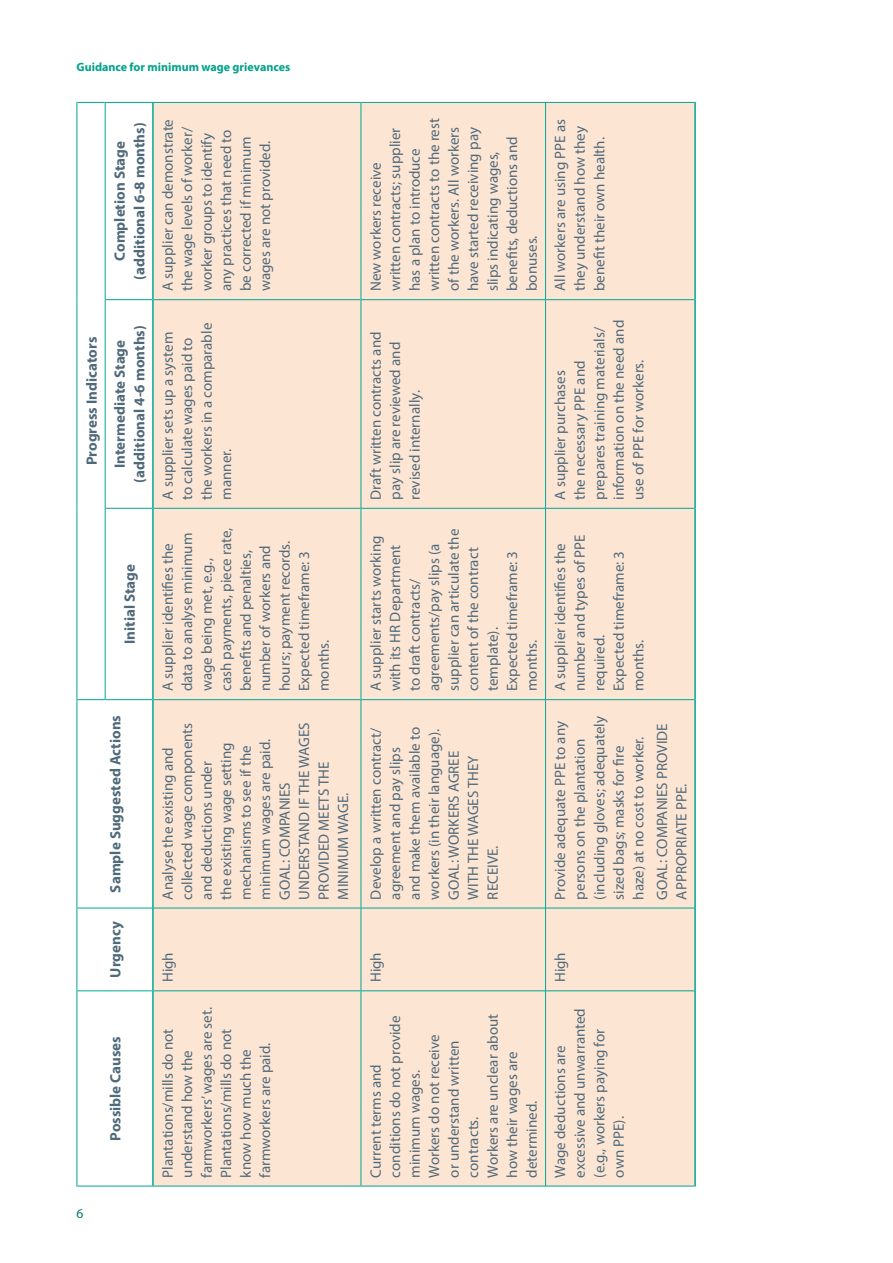
<style>
.page{position:relative;width:893px;height:1263px;background:#fff}
.page>*{position:absolute;margin:0;border:0;box-sizing:border-box;transform-origin:0 0}
.Column_1{font:15px/19.5px "Myriad Pro";color:#506a7a}
.Table_Header{font:700 15px/19.5px "Myriad Pro";color:#506a7a;text-align:center}
.t1{font:13.5px "Myriad Pro";color:#007968}
.t2{font:700 12px "Myriad Pro";color:#00a289}
</style>
<div class="page">
<div style="left:154px;top:103px;width:540px;height:1083px;background:#fde5d4"></div>
<hr style="left:77px;top:991px;width:1px;height:195px;background:#00a694">
<svg style="left:77px;top:1186px;width:28px;height:1px"></svg>
<hr style="left:77px;top:908px;width:1px;height:83px;background:#00a694">
<svg style="left:77px;top:990px;width:28px;height:1px"></svg>
<hr style="left:77px;top:700px;width:1px;height:208px;background:#00a694">
<svg style="left:77px;top:908px;width:28px;height:1px"></svg>
<hr style="left:77px;top:508px;width:1px;height:192px;background:#00a694">
<svg style="left:77px;top:699px;width:28px;height:1px"></svg>
<hr style="left:77px;top:300px;width:1px;height:208px;background:#00a694">
<hr style="left:77px;top:102px;width:1px;height:198px;background:#00a694">
<svg style="left:77px;top:102px;width:28px;height:1px"></svg>
<hr style="left:105px;top:1186px;width:48px;height:1px;background:#00a694">
<hr style="left:105px;top:990px;width:47px;height:1px;background:#00a694">
<hr style="left:105px;top:908px;width:47px;height:1px;background:#00a694">
<hr style="left:105px;top:508px;width:1px;height:192px;background:#00a694">
<hr style="left:106px;top:699px;width:46px;height:1px;background:#00a694">
<hr style="left:105px;top:300px;width:1px;height:208px;background:#00a694">
<hr style="left:106px;top:508px;width:46px;height:1px;background:#00a694">
<hr style="left:105px;top:102px;width:1px;height:198px;background:#00a694">
<hr style="left:106px;top:299px;width:46px;height:1px;background:#00a694">
<hr style="left:106px;top:102px;width:47px;height:1px;background:#00a694">
<hr style="left:153px;top:1186px;width:208px;height:1px;background:#00a694">
<hr style="left:154px;top:990px;width:207px;height:1px;background:#00a694">
<hr style="left:154px;top:908px;width:207px;height:1px;background:#00a694">
<hr style="left:154px;top:699px;width:207px;height:1px;background:#00a694">
<hr style="left:154px;top:508px;width:207px;height:1px;background:#00a694">
<hr style="left:154px;top:299px;width:207px;height:1px;background:#00a694">
<hr style="left:153px;top:102px;width:208px;height:1px;background:#00a694">
<hr style="left:361px;top:991px;width:1px;height:195px;background:#00a694">
<hr style="left:361px;top:1186px;width:184px;height:1px;background:#00a694">
<hr style="left:361px;top:908px;width:1px;height:83px;background:#00a694">
<hr style="left:361px;top:990px;width:184px;height:1px;background:#00a694">
<hr style="left:361px;top:700px;width:1px;height:208px;background:#00a694">
<hr style="left:361px;top:908px;width:184px;height:1px;background:#00a694">
<hr style="left:361px;top:508px;width:1px;height:192px;background:#00a694">
<hr style="left:361px;top:699px;width:184px;height:1px;background:#00a694">
<hr style="left:361px;top:300px;width:1px;height:208px;background:#00a694">
<hr style="left:361px;top:508px;width:184px;height:1px;background:#00a694">
<hr style="left:361px;top:102px;width:1px;height:198px;background:#00a694">
<hr style="left:361px;top:299px;width:184px;height:1px;background:#00a694">
<hr style="left:361px;top:102px;width:184px;height:1px;background:#00a694">
<hr style="left:545px;top:991px;width:1px;height:195px;background:#00a694">
<hr style="left:546px;top:1186px;width:148px;height:1px;background:#00a694">
<hr style="left:545px;top:908px;width:1px;height:83px;background:#00a694">
<hr style="left:546px;top:990px;width:148px;height:1px;background:#00a694">
<hr style="left:545px;top:700px;width:1px;height:208px;background:#00a694">
<hr style="left:546px;top:908px;width:148px;height:1px;background:#00a694">
<hr style="left:545px;top:508px;width:1px;height:192px;background:#00a694">
<hr style="left:546px;top:699px;width:148px;height:1px;background:#00a694">
<hr style="left:545px;top:300px;width:1px;height:208px;background:#00a694">
<hr style="left:546px;top:508px;width:148px;height:1px;background:#00a694">
<hr style="left:545px;top:102px;width:1px;height:198px;background:#00a694">
<hr style="left:546px;top:299px;width:148px;height:1px;background:#00a694">
<hr style="left:546px;top:102px;width:148px;height:1px;background:#00a694">
<hr style="left:152px;top:991px;width:2px;height:195px;background:#00a694">
<hr style="left:152px;top:908px;width:2px;height:83px;background:#00a694">
<hr style="left:152px;top:700px;width:2px;height:208px;background:#00a694">
<hr style="left:152px;top:508px;width:2px;height:192px;background:#00a694">
<hr style="left:152px;top:300px;width:2px;height:208px;background:#00a694">
<hr style="left:152px;top:103px;width:2px;height:197px;background:#00a694">
<hr style="left:694px;top:991px;width:2px;height:195px;background:#00a694">
<hr style="left:694px;top:908px;width:2px;height:83px;background:#00a694">
<hr style="left:694px;top:700px;width:2px;height:208px;background:#00a694">
<hr style="left:694px;top:508px;width:2px;height:192px;background:#00a694">
<hr style="left:694px;top:300px;width:2px;height:208px;background:#00a694">
<hr style="left:694px;top:102px;width:2px;height:198px;background:#00a694">
<p class="t2" style="left:77px;top:59px;width:215px">Guidance for minimum wage grievances</p>
<p class="Table_Header" style="left:110px;top:280px;width:159px;rotate:-90deg">Completion Stage (additional 6-8 months)</p>
<p class="Table_Header" style="left:81px;top:465px;width:130px;rotate:-90deg">Progress Indicators</p>
<p class="Table_Header" style="left:110px;top:482px;width:159px;rotate:-90deg">Intermediate Stage (additional 4-6 months)</p>
<p class="Table_Header" style="left:119px;top:644px;width:82px;rotate:-90deg">Initial Stage</p>
<p class="Table_Header" style="left:105px;top:892px;width:179px;rotate:-90deg">Sample Suggested Actions</p>
<p class="Table_Header" style="left:105px;top:977px;width:58px;rotate:-90deg">Urgency</p>
<p class="Table_Header" style="left:105px;top:1141px;width:106px;rotate:-90deg">Possible Causes</p>
<p class="t1" style="left:77px;top:1205px;width:8px">6</p>
<p class="Column_1" style="left:158px;top:291px;width:174px;rotate:-90deg">A supplier can demonstrate the wage levels of worker/ worker groups to identify any practices that need to be corrected if minimum wages are not provided.</p>
<p class="Column_1" style="left:158px;top:500px;width:178px;rotate:-90deg">A supplier sets up a system to calculate wages paid to the workers in a comparable manner.</p>
<p class="Column_1" style="left:158px;top:691px;width:165px;rotate:-90deg">A supplier identifies the data to analyse minimum wage being met, e.g., cash payments, piece rate, benefits and penalties, number of workers and hours; payment records.</p>
<p class="Column_1" style="left:294px;top:691px;width:142px;rotate:-90deg">Expected timeframe: 3 months.</p>
<p class="Column_1" style="left:158px;top:899px;width:178px;rotate:-90deg">Analyse the existing and collected wage components and deductions under<br>the existing wage setting mechanisms to see if the minimum wages are paid.</p>
<p class="Column_1" style="left:275px;top:899px;width:178px;rotate:-90deg">GOAL: COMPANIES<br>UNDERSTAND IF THE WAGES<br>PROVIDED MEETS THE<br>MINIMUM WAGE.</p>
<p class="Column_1" style="left:158px;top:982px;width:32px;rotate:-90deg">High</p>
<p class="Column_1" style="left:158px;top:1177px;width:172px;rotate:-90deg">Plantations/mills do not understand how the farmworkers’ wages are set.</p>
<p class="Column_1" style="left:216px;top:1177px;width:150px;rotate:-90deg">Plantations/mills do not know how much the farmworkers are paid.</p>
<p class="Column_1" style="left:366px;top:291px;width:174px;rotate:-90deg">New workers receive written contracts; supplier has a plan to introduce written contracts to the rest of the workers. All workers have started receiving pay slips indicating wages, benefits, deductions and bonuses.</p>
<p class="Column_1" style="left:366px;top:500px;width:170px;rotate:-90deg">Draft written contracts and pay slip are reviewed and revised internally.</p>
<p class="Column_1" style="left:366px;top:691px;width:164px;rotate:-90deg">A supplier starts working with its HR Department to draft contracts/ agreements/pay slips (a supplier can articulate the content of the contract template).</p>
<p class="Column_1" style="left:502px;top:691px;width:142px;rotate:-90deg">Expected timeframe: 3 months.</p>
<p class="Column_1" style="left:366px;top:899px;width:174px;rotate:-90deg">Develop a written contract/ agreement and pay slips and make them available to workers (in their language).</p>
<p class="Column_1" style="left:444px;top:899px;width:150px;rotate:-90deg">GOAL: WORKERS AGREE<br>WITH THE WAGES THEY<br>RECEIVE.</p>
<p class="Column_1" style="left:550px;top:291px;width:174px;rotate:-90deg">All workers are using PPE as they understand how they benefit their own health.</p>
<p class="Column_1" style="left:550px;top:500px;width:181px;rotate:-90deg">A supplier purchases<br>the necessary PPE and prepares training materials/ information on the need and use of PPE for workers.</p>
<p class="Column_1" style="left:550px;top:691px;width:158px;rotate:-90deg">A supplier identifies the number and types of PPE required.</p>
<p class="Column_1" style="left:609px;top:691px;width:142px;rotate:-90deg">Expected timeframe: 3 months.</p>
<p class="Column_1" style="left:550px;top:899px;width:185px;rotate:-90deg">Provide adequate PPE to any persons on the plantation (including gloves; adequately sized bags; masks for fire haze) at no cost to worker.</p>
<p class="Column_1" style="left:652px;top:899px;width:178px;rotate:-90deg">GOAL: COMPANIES PROVIDE<br>APPROPRIATE PPE.</p>
<p class="Column_1" style="left:366px;top:982px;width:32px;rotate:-90deg">High</p>
<p class="Column_1" style="left:366px;top:1177px;width:164px;rotate:-90deg">Current terms and conditions do not provide minimum wages.</p>
<p class="Column_1" style="left:424px;top:1177px;width:145px;rotate:-90deg">Workers do not receive or understand written contracts.</p>
<p class="Column_1" style="left:483px;top:1177px;width:165px;rotate:-90deg">Workers are unclear about how their wages are determined.</p>
<p class="Column_1" style="left:550px;top:982px;width:32px;rotate:-90deg">High</p>
<p class="Column_1" style="left:550px;top:1177px;width:171px;rotate:-90deg">Wage deductions are excessive and unwarranted (e.g., workers paying for own PPE).</p>
</div>
